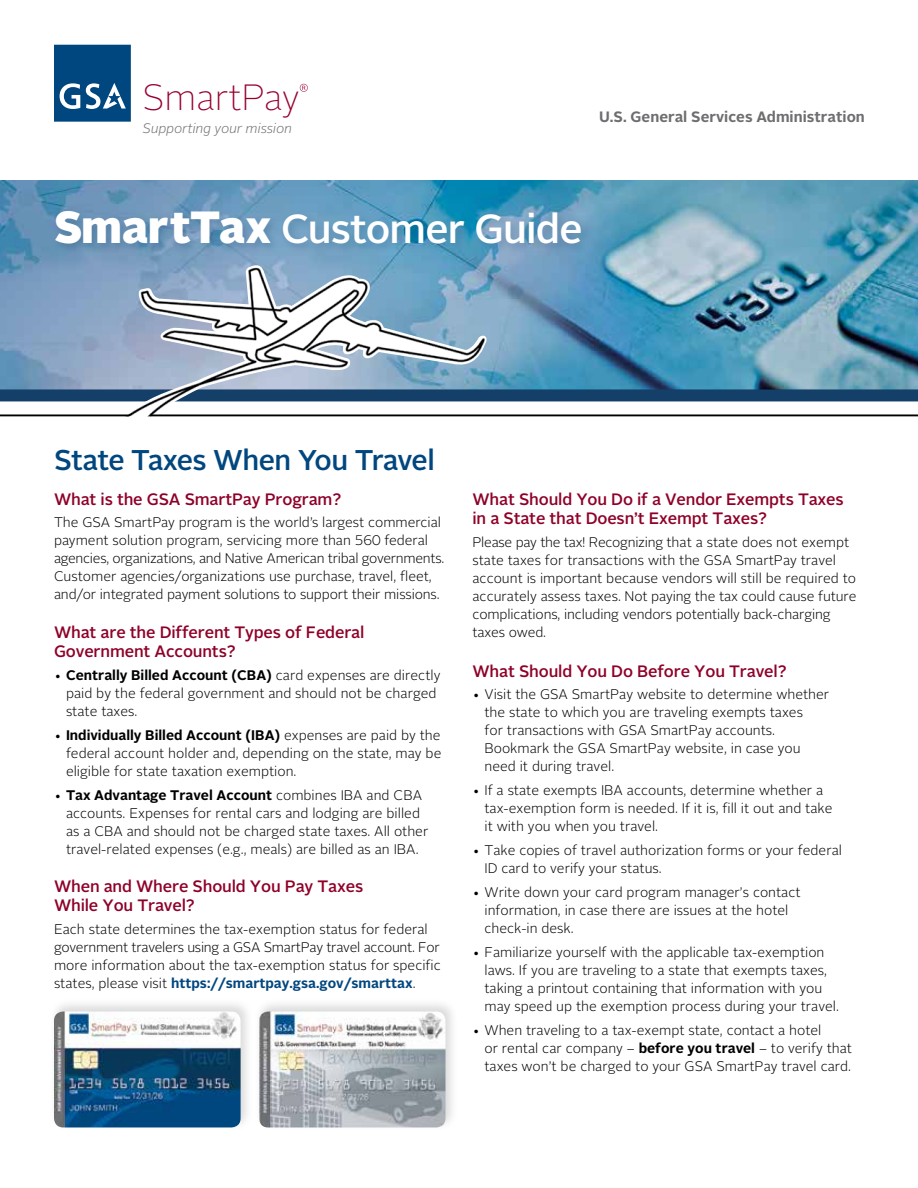
<style>
.page{position:relative;width:918px;height:1188px;background:#fff}
.page>*{position:absolute;margin:0;border:0;box-sizing:border-box;transform-origin:0 0}
.t1{font:500 40.5px "Alright Sans";letter-spacing:-.02em;color:#fff}
.t2{font:100 36.45px "Alright Sans";color:#98002e}
.t3{font:500 28.5px "Alright Sans";letter-spacing:-.025em;color:#00467f}
.t4{font:500 16.5px/19.5px "Alright Sans";letter-spacing:-.01em;color:#8f0029}
.t5{font:700 15px "Alright Sans";color:#6d6e71}
.t6{font:300 13.8px/18px "Alright Sans";color:#000}
.t7{font:italic 300 13.65px "Alright Sans";color:#6d6e71}
.s1{font-weight:900;font-size:45px}
.s2{font-weight:700}
.s3{font-weight:700;color:#00467f}
</style>
<div class="page">
<svg style="left:54px;top:45px;width:77px;height:77px;background:#1c5a8d"></svg>
<svg style="left:300px;top:84px;width:8px;height:8px"></svg>
<img style="left:0;top:180px;width:918px;height:209px">
<div style="left:0;top:389px;width:918px;height:12px;background:#143f69"></div>
<div style="left:52px;top:207px;width:540px;height:48px;background:#143f69;opacity:.25"></div>
<img style="left:121px;top:265px;width:367px;height:151px">
<svg style="left:150px;top:414px;width:768px;height:2px;background:#3d3d3d"></svg>
<svg style="left:0;top:414px;width:131px;height:2px"></svg>
<div style="left:49px;top:997px;width:205px;height:134px;background:#000;opacity:.15"></div>
<img style="left:54px;top:1012px;width:187px;height:115px">
<div style="left:254px;top:997px;width:205px;height:134px;background:#000;opacity:.15"></div>
<img style="left:259px;top:1012px;width:187px;height:115px">
<p class="t2" style="left:143px;top:72px;width:158px">SmartPay</p>
<p class="t7" style="left:143px;top:119px;width:151px">Supporting your mission</p>
<p class="t5" style="left:599px;top:106px;width:267px">U.S. General Services Administration</p>
<p class="t1" style="left:54px;top:201px;width:530px"><span class="s1">SmartTax</span> Customer Guide</p>
<p class="t3" style="left:54px;top:441px;width:382px">State Taxes When You Travel</p>
<p class="t4" style="left:54px;top:490px;width:289px">What is the GSA SmartPay Program?</p>
<p class="t6" style="left:54px;top:514px;width:392px">The GSA SmartPay program is the world’s largest commercial payment solution program, servicing more than 560 federal agencies, organizations, and Native American tribal governments.<br>Customer agencies/organizations use purchase, travel, fleet, and/or integrated payment solutions to support their missions.</p>
<p class="t4" style="left:54px;top:622px;width:312px">What are the Different Types of Federal<br>Government Accounts?</p>
<p class="t6" style="left:66px;top:666px;width:376px;text-indent:-12px">• <span class="s2">Centrally Billed Account (CBA)</span> card expenses are directly paid by the federal government and should not be charged state taxes.</p>
<p class="t6" style="left:66px;top:726px;width:377px;text-align:justify;text-indent:-12px">• <span class="s2">Individually Billed Account (IBA)</span> expenses are paid by the federal account holder and, depending on the state, may be eligible for state taxation exemption.</p>
<p class="t6" style="left:66px;top:786px;width:364px;text-indent:-12px">• <span class="s2">Tax Advantage Travel Account</span> combines IBA and CBA accounts. Expenses for rental cars and lodging are billed as a CBA and should not be charged state taxes. All other travel-related expenses (e.g., meals) are billed as an IBA.</p>
<p class="t4" style="left:54px;top:877px;width:311px">When and Where Should You Pay Taxes<br>While You Travel?</p>
<p class="t6" style="left:54px;top:920px;width:388px">Each state determines the tax-exemption status for federal government travelers using a GSA SmartPay travel account. For more information about the tax-exemption status for specific states, please visit <span class="s3">https://smartpay.gsa.gov/smarttax</span>.</p>
<p class="t4" style="left:472px;top:490px;width:373px">What Should You Do if a Vendor Exempts Taxes in a State that Doesn’t Exempt Taxes?</p>
<p class="t6" style="left:472px;top:533px;width:385px">Please pay the tax! Recognizing that a state does not exempt state taxes for transactions with the GSA SmartPay travel account is important because vendors will still be required to accurately assess taxes. Not paying the tax could cause future complications, including vendors potentially back-charging taxes owed.</p>
<p class="t4" style="left:472px;top:661px;width:316px">What Should You Do Before You Travel?</p>
<p class="t6" style="left:485px;top:686px;width:346px;text-indent:-12px">• Visit the GSA SmartPay website to determine whether the state to which you are traveling exempts taxes<br>for transactions with GSA SmartPay accounts.<br>Bookmark the GSA SmartPay website, in case you need it during travel.</p>
<p class="t6" style="left:485px;top:782px;width:349px;text-indent:-12px">• If a state exempts IBA accounts, determine whether a tax-exemption form is needed. If it is, fill it out and take it with you when you travel.</p>
<p class="t6" style="left:485px;top:842px;width:359px;text-indent:-12px">• Take copies of travel authorization forms or your federal<br>ID card to verify your status.</p>
<p class="t6" style="left:485px;top:884px;width:318px;text-indent:-12px">• Write down your card program manager’s contact information, in case there are issues at the hotel check-in desk.</p>
<p class="t6" style="left:485px;top:944px;width:356px;text-indent:-12px">• Familiarize yourself with the applicable tax-exemption laws. If you are traveling to a state that exempts taxes, taking a printout containing that information with you may speed up the exemption process during your travel.</p>
<p class="t6" style="left:485px;top:1022px;width:369px;text-indent:-12px">• When traveling to a tax-exempt state, contact a hotel<br>or rental car company – <span class="s2">before you travel</span> – to verify that taxes won’t be charged to your GSA SmartPay travel card.</p>
</div>
